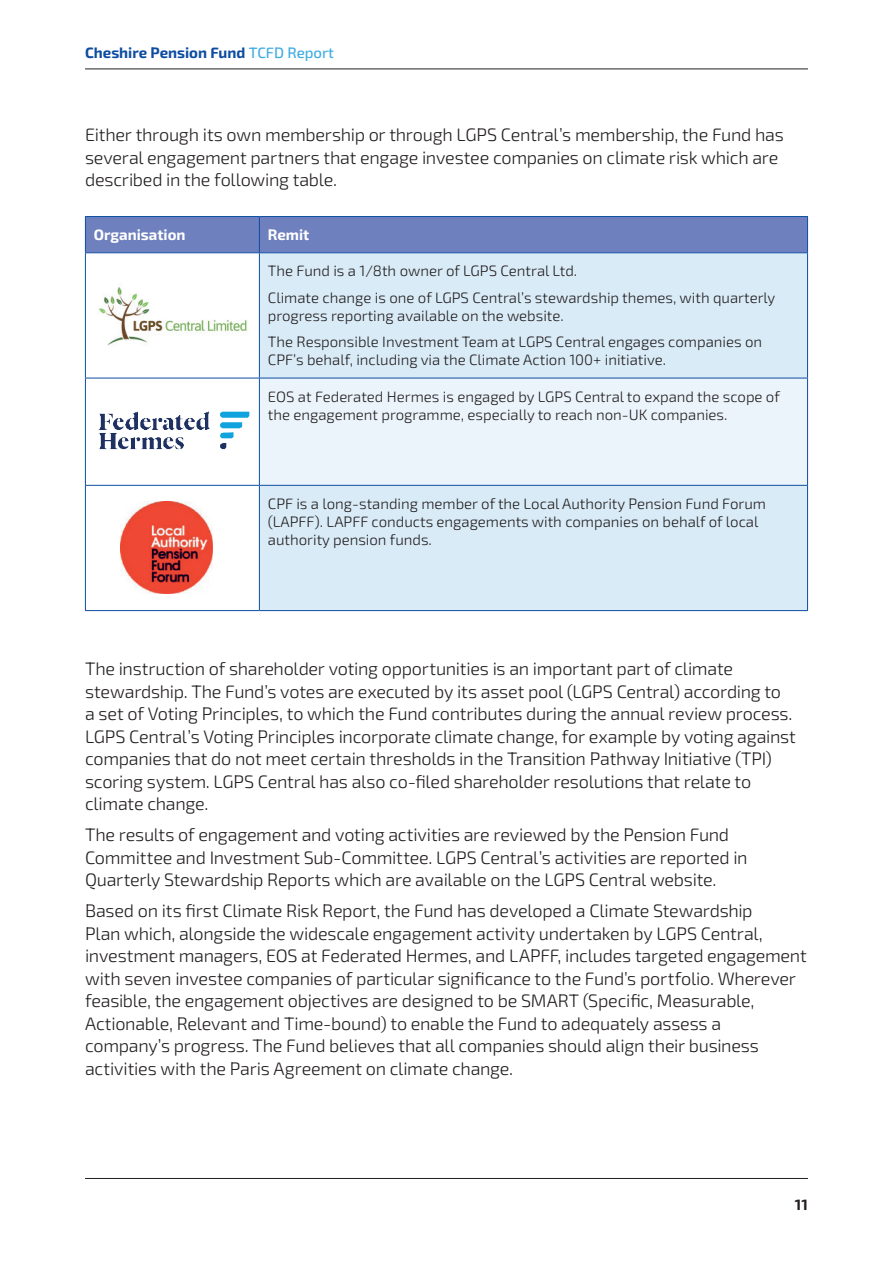
<style>
.page{position:relative;width:893px;height:1263px;background:#fff}
.page>*{position:absolute;margin:0;border:0;box-sizing:border-box;transform-origin:0 0}
.t1{font:300 18px/22.5px "Exo 2";letter-spacing:-.015em;color:#231f20}
.t2{font:300 15px/18px "Exo 2";color:#231f20}
.t3{font:700 15px "Exo 2";color:#0d4da1}
.t4{font:700 15px "Exo 2";color:#fff}
.t5{font:700 15px "Exo 2";color:#231f20}
.s1{font-weight:500;color:#40ade2}
</style>
<div class="page">
<hr style="left:85px;top:69px;width:723px;height:1px;background:#231f20">
<hr style="left:85px;top:1178px;width:723px;height:1px;background:#231f20">
<div style="left:86px;top:217px;width:721px;height:35px;background:#6f80bf"></div>
<svg style="left:86px;top:253px;width:173px;height:357px"></svg>
<div style="left:260px;top:253px;width:547px;height:357px;background:#d9ebf7"></div>
<div style="left:259px;top:378px;width:548px;height:107px;background:#ebf4fb"></div>
<hr style="left:85px;top:216px;width:174px;height:1px;background:#0d4da1">
<hr style="left:85px;top:217px;width:1px;height:35px;background:#0d4da1">
<hr style="left:259px;top:216px;width:549px;height:1px;background:#0d4da1">
<hr style="left:259px;top:217px;width:1px;height:35px;background:#0d4da1">
<hr style="left:807px;top:217px;width:1px;height:35px;background:#0d4da1">
<hr style="left:85px;top:252px;width:174px;height:1px;background:#0d4da1">
<hr style="left:85px;top:253px;width:1px;height:125px;background:#0d4da1">
<hr style="left:259px;top:252px;width:549px;height:1px;background:#0d4da1">
<hr style="left:259px;top:253px;width:1px;height:125px;background:#0d4da1">
<hr style="left:807px;top:253px;width:1px;height:125px;background:#0d4da1">
<hr style="left:85px;top:378px;width:174px;height:1px;background:#0d4da1">
<hr style="left:85px;top:378px;width:1px;height:107px;background:#0d4da1">
<hr style="left:259px;top:378px;width:549px;height:1px;background:#0d4da1">
<hr style="left:259px;top:378px;width:1px;height:107px;background:#0d4da1">
<hr style="left:807px;top:378px;width:1px;height:107px;background:#0d4da1">
<hr style="left:85px;top:485px;width:174px;height:1px;background:#0d4da1">
<hr style="left:85px;top:486px;width:1px;height:124px;background:#0d4da1">
<hr style="left:259px;top:485px;width:549px;height:1px;background:#0d4da1">
<hr style="left:259px;top:486px;width:1px;height:124px;background:#0d4da1">
<hr style="left:807px;top:486px;width:1px;height:124px;background:#0d4da1">
<hr style="left:85px;top:610px;width:174px;height:1px;background:#0d4da1">
<hr style="left:259px;top:610px;width:549px;height:1px;background:#0d4da1">
<img style="left:97px;top:283px;width:153px;height:64px">
<img style="left:97px;top:410px;width:153px;height:40px">
<img style="left:121px;top:501px;width:92px;height:92px">
<p class="t3" style="left:85px;top:42px;width:250px">Cheshire Pension Fund <span class="s1">TCFD Report</span></p>
<p class="t1" style="left:85px;top:123px;width:700px">Either through its own membership or through LGPS Central’s membership, the Fund has several engagement partners that engage investee companies on climate risk which are described in the following table.</p>
<p class="t4" style="left:94px;top:224px;width:93px">Organisation</p>
<p class="t4" style="left:268px;top:224px;width:43px">Remit</p>
<p class="t2" style="left:268px;top:257px;width:509px;line-height:26.5px">The Fund is a 1/8th owner of LGPS Central Ltd.<br>Climate change is one of LGPS Central’s stewardship themes, with quarterly</p>
<p class="t2" style="left:268px;top:302px;width:496px;line-height:26.5px">progress reporting available on the website.<br>The Responsible Investment Team at LGPS Central engages companies on</p>
<p class="t2" style="left:268px;top:350px;width:400px">CPF’s behalf, including via the Climate Action 100+ initiative.</p>
<p class="t2" style="left:268px;top:387px;width:514px">EOS at Federated Hermes is engaged by LGPS Central to expand the scope of the engagement programme, especially to reach non-UK companies.</p>
<p class="t2" style="left:268px;top:494px;width:500px">CPF is a long-standing member of the Local Authority Pension Fund Forum (LAPFF). LAPFF conducts engagements with companies on behalf of local authority pension funds.</p>
<p class="t1" style="left:85px;top:657px;width:712px">The instruction of shareholder voting opportunities is an important part of climate stewardship. The Fund’s votes are executed by its asset pool (LGPS Central) according to<br>a set of Voting Principles, to which the Fund contributes during the annual review process.<br>LGPS Central’s Voting Principles incorporate climate change, for example by voting against companies that do not meet certain thresholds in the Transition Pathway Initiative (TPI) scoring system. LGPS Central has also co-filed shareholder resolutions that relate to climate change.</p>
<p class="t1" style="left:85px;top:823px;width:664px">The results of engagement and voting activities are reviewed by the Pension Fund<br>Committee and Investment Sub-Committee. LGPS Central’s activities are reported in<br>Quarterly Stewardship Reports which are available on the LGPS Central website.</p>
<p class="t1" style="left:85px;top:899px;width:723px">Based on its first Climate Risk Report, the Fund has developed a Climate Stewardship<br>Plan which, alongside the widescale engagement activity undertaken by LGPS Central, investment managers, EOS at Federated Hermes, and LAPFF, includes targeted engagement with seven investee companies of particular significance to the Fund’s portfolio. Wherever feasible, the engagement objectives are designed to be SMART (Specific, Measurable, Actionable, Relevant and Time-bound) to enable the Fund to adequately assess a company’s progress. The Fund believes that all companies should align their business activities with the Paris Agreement on climate change.</p>
<p class="t5" style="left:795px;top:1194px;width:14px">11</p>
</div>
